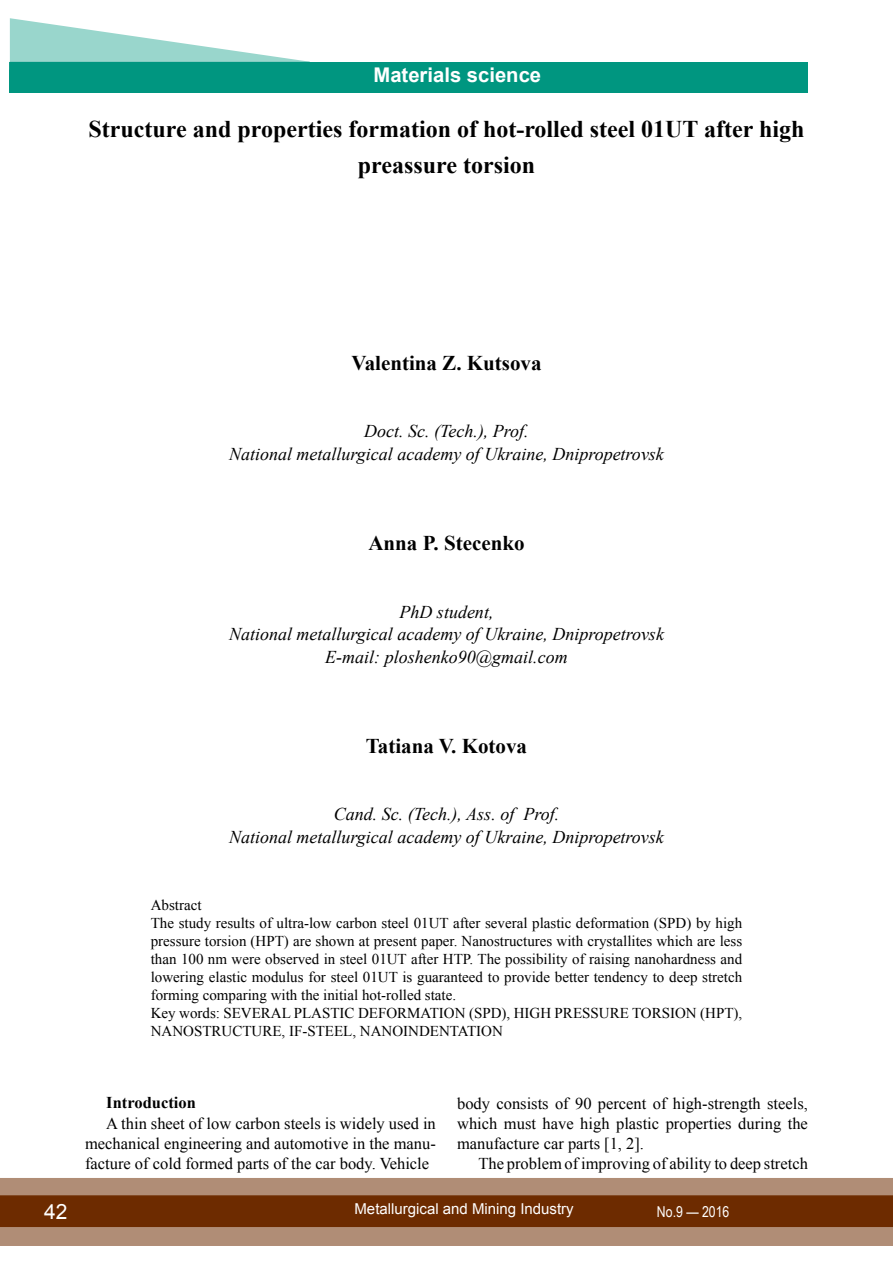
<style>
.page{position:relative;width:893px;height:1263px;background:#fff}
.page>*{position:absolute;margin:0;border:0;box-sizing:border-box;transform-origin:0 0}
.t1{font:700 24px/36px "Times New Roman";color:#000;text-align:center}
.t2{font:700 21px "Times New Roman";color:#000}
.t3{font:21px "Arial";color:#fff}
.t4{font:700 20.25px "Arial";color:#fff}
.t5{font:italic 18px/22.5px "Times New Roman";color:#000;text-align:center}
.t6{font:16.5px/20.2px "Times New Roman";color:#000;text-align:justify}
.t7{font:700 16.5px "Times New Roman";color:#000}
.t8{font:15px/18px "Times New Roman";color:#000}
.t9{font:15px "Arial";color:#fff}
.t10{font:15px "Arial Narrow";color:#fff}
</style>
<div class="page">
<div style="left:0;top:1178px;width:893px;height:68px;background:#b08d76"></div>
<div style="left:0;top:1195px;width:893px;height:32px;background:#6d2b00;border:2px solid #6d2b00"></div>
<div style="left:10px;top:62px;width:798px;height:30px;background:#009680"></div>
<svg style="left:10px;top:18px;width:300px;height:44px"></svg>
<h3 class="t4" style="left:373px;top:62px;width:169px">Materials science</h3>
<h1 class="t1" style="left:89px;top:111px;width:717px">Structure and properties formation of hot-rolled steel 01UT after high preassure torsion</h1>
<h2 class="t2" style="left:351px;top:348px;width:192px">Valentina Z. Kutsova</h2>
<p class="t5" style="left:229px;top:420px;width:436px">Doct. Sc. (Tech.), Prof.<br>National metallurgical academy of Ukraine, Dnipropetrovsk</p>
<h2 class="t2" style="left:368px;top:528px;width:158px">Anna P. Stecenko</h2>
<p class="t5" style="left:229px;top:600px;width:436px">PhD student,<br>National metallurgical academy of Ukraine, Dnipropetrovsk<br>E-mail: ploshenko90@gmail.com</p>
<h2 class="t2" style="left:366px;top:731px;width:163px">Tatiana V. Kotova</h2>
<p class="t5" style="left:229px;top:802px;width:436px">Cand. Sc. (Tech.), Ass. of Prof.<br>National metallurgical academy of Ukraine, Dnipropetrovsk</p>
<p class="t8" style="left:151px;top:895px;width:593px">Abstract<br>The study results of ultra-low carbon steel 01UT after several plastic deformation (SPD) by high pressure torsion (HPT) are shown at present paper. Nanostructures with crystallites which are less than 100 nm were observed in steel 01UT after HTP. The possibility of raising nanohardness and lowering elastic modulus for steel 01UT is guaranteed to provide better tendency to deep stretch forming comparing with the initial hot-rolled state.<br>Key words: s everal plast</p>
<p class="t8" style="left:340px;top:1003px;width:404px">ic deformation (SPD), high pressure torsion (HPT),</p>
<p class="t8" style="left:151px;top:1021px;width:12px">nan</p>
<p class="t8" style="left:183px;top:1021px;width:189px">ostructure, IF -steel, nan</p>
<p class="t8" style="left:392px;top:1021px;width:57px">oindentat</p>
<p class="t8" style="left:476px;top:1021px;width:25px">ion</p>
<p class="t7" style="left:106px;top:1091px;width:91px">Introduction</p>
<p class="t6" style="left:85px;top:1113px;width:352px;text-indent:21px">A thin sheet of low carbon steels is widely used in mechanical engineering and automotive in the manu&shy;facture of cold formed parts of the car body. Vehicle</p>
<p class="t6" style="left:457px;top:1093px;width:352px">body consists of 90 percent of high-strength steels, which must have high plastic properties during the manufacture car parts [1, 2].</p>
<p class="t6" style="left:478px;top:1153px;width:331px">The problem of improving of ability to deep stretch</p>
<h2 class="t3" style="left:44px;top:1197px;width:25px">42</h2>
<p class="t9" style="left:354px;top:1199px;width:221px">Metallurgical and Mining Industry</p>
<p class="t10" style="left:657px;top:1201px;width:74px">No.9 — 2016</p>
</div>
